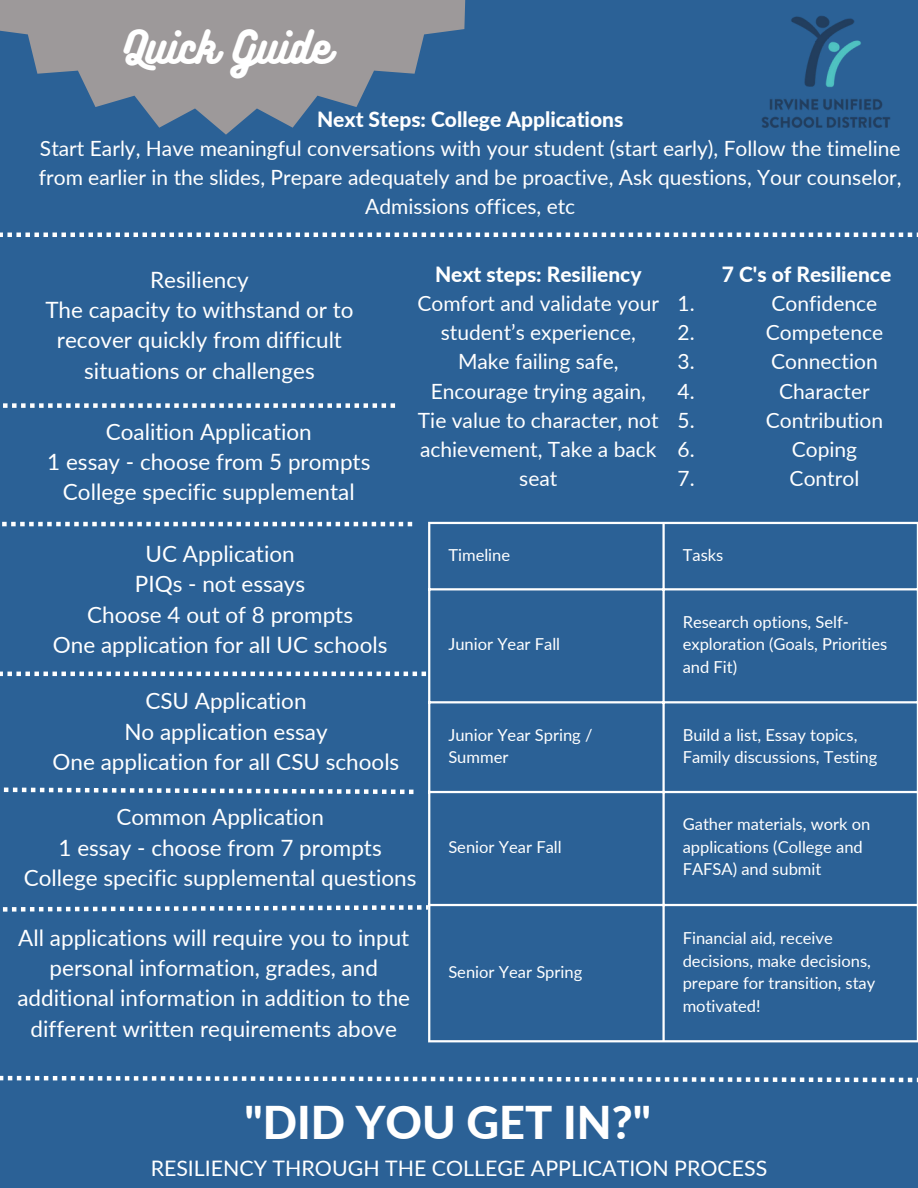
<style>
.page{position:relative;width:918px;height:1188px;background:#2b6196}
.page>*{position:absolute;margin:0;border:0;box-sizing:border-box;transform-origin:0 0}
.t1{font:800 45.15px "Lato";color:#fff}
.t2{font:40.2px "Bukhari Script";color:#fff}
.t3{font:22.5px/30.3px "Lato";color:#fff;text-align:center}
.t4{font:21.3px "Lato";color:#fff}
.t5{font:21px/29.2px "Lato";color:#fff;text-align:center}
.t6{font:800 21px "Lato";color:#fff}
.t7{font:16.5px/22.5px "Lato";color:#fff}
</style>
<div class="page">
<svg style="left:0;top:0;width:466px;height:135px;fill:#9d999a"></svg>
<img style="left:762px;top:16px;width:128px;height:111px">
<hr style="left:428px;top:524px;width:2px;height:516px;background:#fff">
<hr style="left:662px;top:524px;width:3px;height:516px;background:#fff">
<hr style="left:917px;top:524px;width:1px;height:516px;background:#fff">
<hr style="left:428px;top:522px;width:490px;height:2px;background:#fff">
<hr style="left:428px;top:588px;width:490px;height:2px;background:#fff">
<hr style="left:428px;top:701px;width:490px;height:2px;background:#fff">
<hr style="left:428px;top:791px;width:490px;height:2px;background:#fff">
<hr style="left:428px;top:904px;width:490px;height:2px;background:#fff">
<hr style="left:428px;top:1040px;width:490px;height:2px;background:#fff">
<svg style="left:0;top:1076px;width:918px;height:6px"></svg>
<svg style="left:2px;top:905px;width:426px;height:7px"></svg>
<svg style="left:3px;top:787px;width:410px;height:7px"></svg>
<svg style="left:0;top:672px;width:426px;height:4px"></svg>
<svg style="left:2px;top:522px;width:410px;height:4px"></svg>
<svg style="left:3px;top:403px;width:392px;height:5px"></svg>
<svg style="left:0;top:233px;width:918px;height:4px"></svg>
<p class="t2" style="left:122px;top:21px;width:210px">Quick Guide</p>
<p class="t6" style="left:317px;top:106px;width:308px">Next Steps: College Applications</p>
<p class="t5" style="left:39px;top:133px;width:864px">Start Early, Have meaningful conversations with your student (start early), Follow the timeline from earlier in the slides, Prepare adequately and be proactive, Ask questions, Your counselor,<br>Admissions offices, etc</p>
<p class="t3" style="left:150px;top:264px;width:100px">Resiliency</p>
<p class="t3" style="left:45px;top:294px;width:310px">The capacity to withstand or to recover quickly from difficult situations or challenges</p>
<p class="t3" style="left:106px;top:416px;width:207px">Coalition Application</p>
<p class="t3" style="left:47px;top:446px;width:325px">1 essay - choose from 5 prompts</p>
<p class="t3" style="left:63px;top:477px;width:293px">College specific supplemental</p>
<p class="t3" style="left:146px;top:538px;width:151px">UC Application</p>
<p class="t3" style="left:135px;top:569px;width:172px">PIQs - not essays</p>
<p class="t3" style="left:87px;top:599px;width:267px">Choose 4 out of 8 prompts</p>
<p class="t3" style="left:53px;top:629px;width:336px">One application for all UC schools</p>
<p class="t3" style="left:145px;top:686px;width:163px">CSU Application</p>
<p class="t3" style="left:124px;top:716px;width:205px">No application essay</p>
<p class="t3" style="left:53px;top:746px;width:348px">One application for all CSU schools</p>
<p class="t6" style="left:435px;top:261px;width:208px">Next steps: Resiliency</p>
<p class="t5" style="left:417px;top:288px;width:243px">Comfort and validate your student’s experience,<br>Make failing safe,<br>Encourage trying again,<br>Tie value to character, not achievement, Take a back seat</p>
<p class="t5" style="left:678px;top:288px;width:19px;text-align:justify">1.<br>2.<br>3.<br>4.<br>5.<br>6.<br>7.</p>
<p class="t6" style="left:722px;top:261px;width:171px">7 C's of Resilience</p>
<p class="t5" style="left:772px;top:288px;width:107px">Confidence</p>
<p class="t5" style="left:766px;top:317px;width:119px">Competence</p>
<p class="t5" style="left:771px;top:347px;width:108px">Connection</p>
<p class="t5" style="left:779px;top:376px;width:92px">Character</p>
<p class="t5" style="left:766px;top:405px;width:119px">Contribution</p>
<p class="t5" style="left:792px;top:434px;width:67px">Coping</p>
<p class="t5" style="left:790px;top:464px;width:71px">Control</p>
<p class="t7" style="left:448px;top:544px;width:63px">Timeline</p>
<p class="t7" style="left:683px;top:544px;width:42px">Tasks</p>
<p class="t7" style="left:448px;top:632px;width:113px">Junior Year Fall</p>
<p class="t7" style="left:683px;top:610px;width:206px">Research options, Self&shy;exploration (Goals, Priorities and Fit)</p>
<p class="t7" style="left:448px;top:723px;width:146px">Junior Year Spring /<br>Summer</p>
<p class="t7" style="left:683px;top:723px;width:196px">Build a list, Essay topics,<br>Family discussions, Testing</p>
<p class="t3" style="left:116px;top:801px;width:209px">Common Application</p>
<p class="t3" style="left:59px;top:832px;width:325px">1 essay - choose from 7 prompts</p>
<p class="t3" style="left:24px;top:862px;width:394px">College specific supplemental questions</p>
<p class="t3" style="left:17px;top:922px;width:394px">All applications will require you to input personal information, grades, and additional information in addition to the different written requirements above</p>
<p class="t7" style="left:448px;top:835px;width:115px">Senior Year Fall</p>
<p class="t7" style="left:448px;top:961px;width:135px">Senior Year Spring</p>
<p class="t7" style="left:683px;top:813px;width:189px">Gather materials, work on applications (College and<br>FAFSA) and submit</p>
<p class="t7" style="left:683px;top:927px;width:194px">Financial aid, receive decisions, make decisions, prepare for transition, stay motivated!</p>
<p class="t1" style="left:244px;top:1094px;width:408px">"DID YOU GET IN?"</p>
<p class="t4" style="left:151px;top:1155px;width:618px">RESILIENCY THROUGH THE COLLEGE APPLICATION PROCESS</p>
</div>
